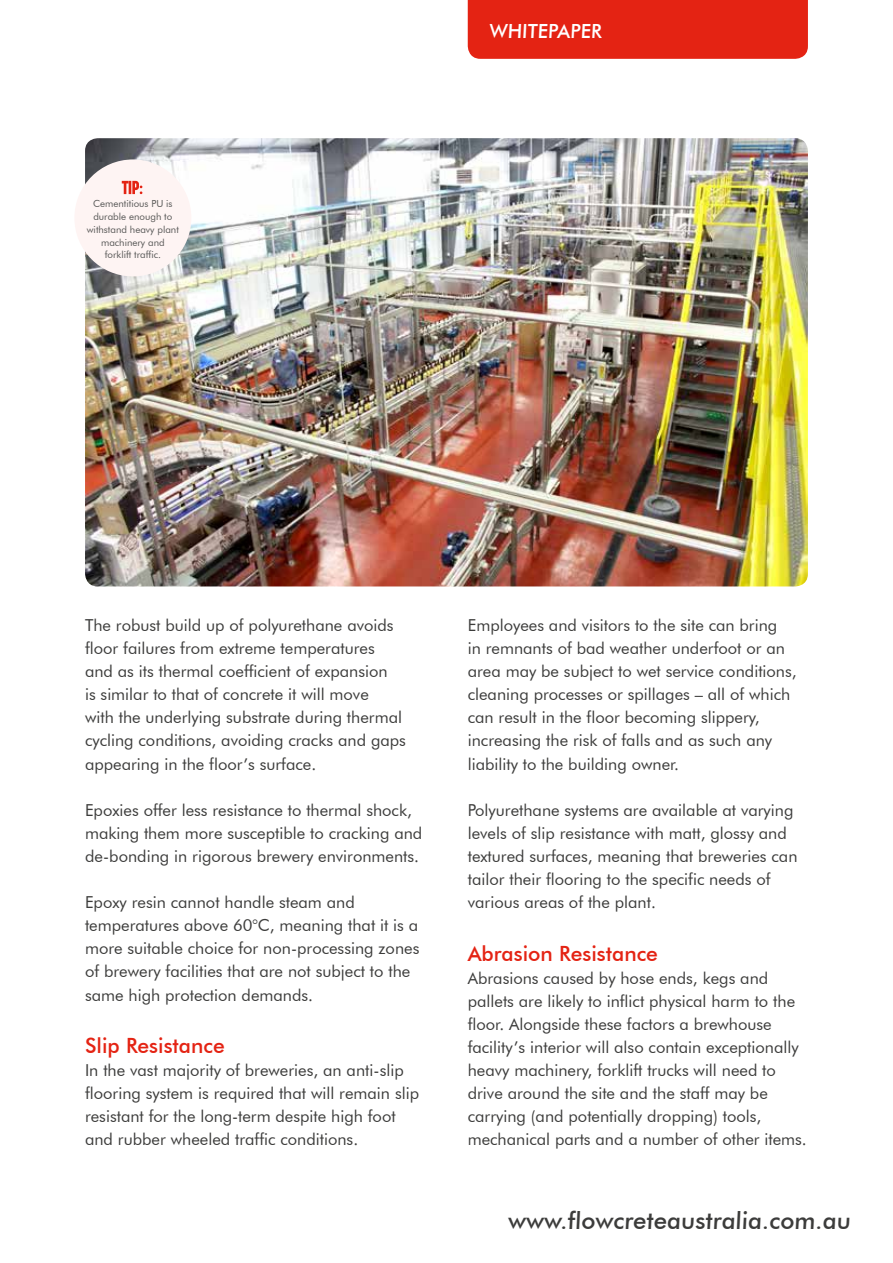
<style>
.page{position:relative;width:893px;height:1263px;background:#fff}
.page>*{position:absolute;margin:0;border:0;box-sizing:border-box;transform-origin:0 0}
.t1{font:500 24px "Futura BT";color:#3c3c3b}
.t2{font:500 21px "Futura BT";color:#e42313}
.t3{font:500 19.5px "Futura BT";color:#fff}
.t4{font:16.5px/23.1px "Futura BT";color:#3c3c3b}
.t5{font:9.75px/12.8px "Futura BT";color:#575756;text-align:center}
</style>
<div class="page">
<div style="left:468px;top:0;width:340px;height:59px;background:#e42313"></div>
<img style="left:85px;top:138px;width:723px;height:448px">
<div style="left:74px;top:159px;width:117px;height:117px;background:#fef4f3;border-radius:50%"></div>
<svg style="left:122px;top:181px;width:20px;height:13px"></svg>
<p class="t5" style="left:87px;top:197px;width:93px">Cementitious PU is durable enough to withstand heavy plant machinery and forklift traffic.</p>
<p class="t3" style="left:489px;top:19px;width:114px">WHITEPAPER</p>
<p class="t4" style="left:85px;top:613px;width:322px">The robust build up of polyurethane avoids floor failures from extreme temperatures and as its thermal coefficient of expansion<br>is similar to that of concrete it will move<br>with the underlying substrate during thermal cycling conditions, avoiding cracks and gaps appearing in the floor’s surface.</p>
<p class="t4" style="left:85px;top:798px;width:339px">Epoxies offer less resistance to thermal shock, making them more susceptible to cracking and de-bonding in rigorous brewery environments.</p>
<p class="t4" style="left:85px;top:890px;width:336px">Epoxy resin cannot handle steam and temperatures above 60°C, meaning that it is a more suitable choice for non-processing zones of brewery facilities that are not subject to the same high protection demands.</p>
<p class="t2" style="left:85px;top:1033px;width:141px">Slip Resistance</p>
<p class="t4" style="left:85px;top:1058px;width:336px">In the vast majority of breweries, an anti-slip flooring system is required that will remain slip resistant for the long-term despite high foot and rubber wheeled traffic conditions.</p>
<p class="t4" style="left:468px;top:613px;width:330px">Employees and visitors to the site can bring<br>in remnants of bad weather underfoot or an area may be subject to wet service conditions, cleaning processes or spillages – all of which can result in the floor becoming slippery, increasing the risk of falls and as such any liability to the building owner.</p>
<p class="t4" style="left:468px;top:798px;width:331px">Polyurethane systems are available at varying levels of slip resistance with matt, glossy and textured surfaces, meaning that breweries can tailor their flooring to the specific needs of various areas of the plant.</p>
<p class="t2" style="left:468px;top:940px;width:192px">Abrasion Resistance</p>
<p class="t4" style="left:468px;top:966px;width:341px">Abrasions caused by hose ends, kegs and pallets are likely to inflict physical harm to the floor. Alongside these factors a brewhouse facility’s interior will also contain exceptionally heavy machinery, forklift trucks will need to drive around the site and the staff may be carrying (and potentially dropping) tools, mechanical parts and a number of other items.</p>
<h1 class="t1" style="left:508px;top:1206px;width:345px">www.flowcreteaustralia.com.au</h1>
</div>
